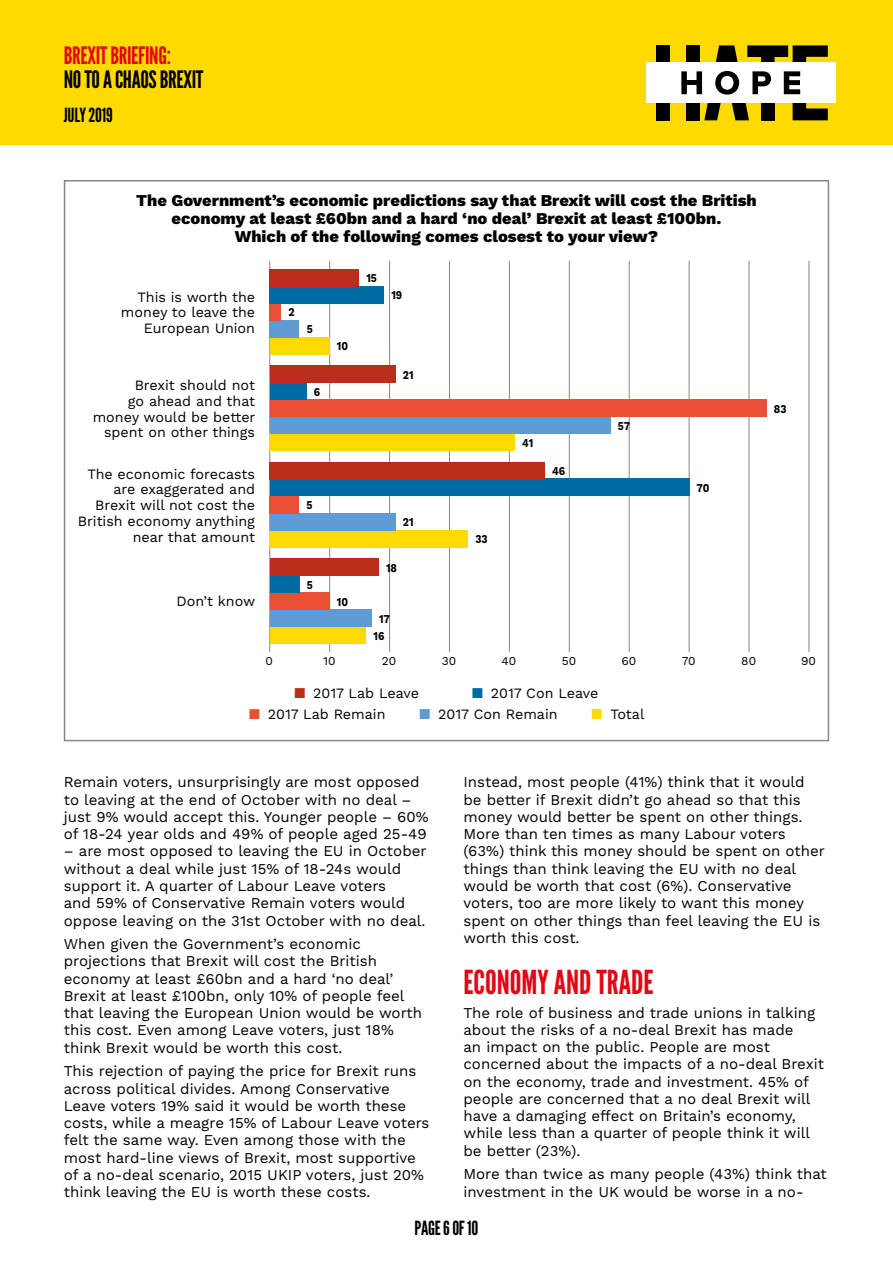
<style>
.page{position:relative;width:893px;height:1263px;background:#fff}
.page>*{position:absolute;margin:0;border:0;box-sizing:border-box;transform-origin:0 0}
.t1{font:33px "League Gothic";color:#e30613}
.t2{font:24px "League Gothic";letter-spacing:-.015em;color:#000}
.t3{font:24px "League Gothic";letter-spacing:-.015em;color:#e30613}
.t4{font:19.5px "League Gothic";letter-spacing:-.015em;color:#000}
.t5{font:800 16.5px/18px "Work Sans";color:#000;text-align:center}
.t6{font:15px/17.2px "Work Sans";color:#000}
.t7{font:14.25px/15.8px "Work Sans";color:#000;text-align:right}
.t8{font:700 12px "Work Sans";color:#000;scale:.86 1}
.t9{font:12px "Work Sans";color:#000}
.s1{color:#b92d1a}
.s2{color:#006aa3}
.s3{color:#e94f35}
.s4{color:#5e9ad3}
.s5{color:#ffda00}
</style>
<div class="page">
<div style="left:0;top:0;width:893px;height:145px;background:#ffda00"></div>
<div style="left:686px;top:45px;width:13px;height:18px;background:#000"></div>
<div style="left:656px;top:103px;width:14px;height:17px;background:#000"></div>
<div style="left:656px;top:45px;width:14px;height:18px;background:#000"></div>
<svg style="left:704px;top:103px;width:17px;height:17px"></svg>
<div style="left:686px;top:103px;width:13px;height:17px;background:#000"></div>
<svg style="left:732px;top:103px;width:17px;height:17px"></svg>
<svg style="left:716px;top:45px;width:22px;height:18px"></svg>
<div style="left:761px;top:103px;width:14px;height:17px;background:#000"></div>
<svg style="left:747px;top:45px;width:81px;height:18px"></svg>
<svg style="left:793px;top:103px;width:35px;height:17px"></svg>
<div style="left:646px;top:63px;width:190px;height:40px;background:#fff"></div>
<svg style="left:681px;top:71px;width:21px;height:23px"></svg>
<svg style="left:715px;top:71px;width:24px;height:24px"></svg>
<svg style="left:752px;top:71px;width:19px;height:23px"></svg>
<svg style="left:784px;top:71px;width:16px;height:23px"></svg>
<hr style="left:449px;top:261px;width:1px;height:391px;background:#878787">
<hr style="left:509px;top:261px;width:1px;height:391px;background:#878787">
<hr style="left:569px;top:261px;width:1px;height:391px;background:#878787">
<hr style="left:689px;top:261px;width:1px;height:391px;background:#878787">
<hr style="left:749px;top:261px;width:1px;height:391px;background:#878787">
<hr style="left:389px;top:261px;width:1px;height:391px;background:#878787">
<hr style="left:329px;top:261px;width:1px;height:391px;background:#878787">
<hr style="left:629px;top:261px;width:1px;height:391px;background:#878787">
<hr style="left:809px;top:261px;width:1px;height:391px;background:#878787">
<hr style="left:269px;top:261px;width:1px;height:391px;background:#878787">
<div style="left:270px;top:626px;width:96px;height:17px;background:#ffda00"></div>
<div style="left:270px;top:609px;width:102px;height:17px;background:#5e9ad3"></div>
<div style="left:270px;top:592px;width:59px;height:17px;background:#e94f35"></div>
<div style="left:270px;top:575px;width:30px;height:17px;background:#006aa3"></div>
<div style="left:270px;top:558px;width:109px;height:17px;background:#b92d1a"></div>
<div style="left:270px;top:530px;width:198px;height:17px;background:#ffda00"></div>
<div style="left:270px;top:513px;width:126px;height:17px;background:#5e9ad3"></div>
<div style="left:270px;top:496px;width:29px;height:17px;background:#e94f35"></div>
<div style="left:270px;top:479px;width:419px;height:17px;background:#006aa3"></div>
<div style="left:270px;top:462px;width:275px;height:17px;background:#b92d1a"></div>
<div style="left:270px;top:434px;width:245px;height:17px;background:#ffda00"></div>
<div style="left:270px;top:417px;width:341px;height:17px;background:#5e9ad3"></div>
<div style="left:270px;top:400px;width:497px;height:17px;background:#e94f35"></div>
<div style="left:270px;top:383px;width:36px;height:17px;background:#006aa3"></div>
<div style="left:270px;top:366px;width:126px;height:17px;background:#b92d1a"></div>
<div style="left:270px;top:337px;width:59px;height:17px;background:#ffda00"></div>
<div style="left:270px;top:320px;width:29px;height:17px;background:#5e9ad3"></div>
<div style="left:270px;top:303px;width:11px;height:17px;background:#e94f35"></div>
<div style="left:270px;top:286px;width:114px;height:17px;background:#006aa3"></div>
<div style="left:270px;top:269px;width:89px;height:17px;background:#b92d1a"></div>
<h2 class="t3" style="left:64px;top:42px;width:109px">BREXIT BRIEFING:</h2>
<h2 class="t2" style="left:64px;top:66px;width:141px">NO TO A CHAOS BREXIT</h2>
<h3 class="t4" style="left:64px;top:104px;width:50px">JULY 2019</h3>
<p class="t5" style="left:136px;top:192px;width:622px">The Government’s economic predictions say that Brexit will cost the British economy at least £60bn and a hard ‘no deal’ Brexit at least £100bn.<br>Which of the following comes closest to your view?</p>
<p class="t7" style="left:121px;top:289px;width:136px">This is worth the money to leave the<br>European Union</p>
<p class="t7" style="left:93px;top:378px;width:164px">Brexit should not<br>go ahead and that money would be better spent on other things</p>
<p class="t7" style="left:78px;top:466px;width:179px">The economic forecasts are exaggerated and<br>Brexit will not cost the<br>British economy anything near that amount</p>
<p class="t7" style="left:176px;top:594px;width:81px">Don’t know</p>
<p class="t8" style="left:289px;top:305px;width:9px">2</p>
<p class="t8" style="left:307px;top:322px;width:9px">5</p>
<p class="t8" style="left:314px;top:385px;width:9px">6</p>
<p class="t8" style="left:337px;top:339px;width:15px">10</p>
<p class="t8" style="left:366px;top:271px;width:14px">15</p>
<p class="t8" style="left:391px;top:288px;width:14px">19</p>
<p class="t8" style="left:403px;top:368px;width:14px">21</p>
<p class="t8" style="left:306px;top:498px;width:9px">5</p>
<p class="t8" style="left:307px;top:577px;width:9px">5</p>
<p class="t8" style="left:337px;top:594px;width:15px">10</p>
<p class="t8" style="left:403px;top:515px;width:14px">21</p>
<p class="t8" style="left:386px;top:560px;width:14px">18</p>
<p class="t8" style="left:379px;top:611px;width:14px">17</p>
<p class="t8" style="left:374px;top:628px;width:14px">16</p>
<p class="t8" style="left:475px;top:532px;width:16px">33</p>
<p class="t8" style="left:522px;top:436px;width:14px">41</p>
<p class="t8" style="left:552px;top:464px;width:17px">46</p>
<p class="t8" style="left:618px;top:419px;width:16px">57</p>
<p class="t8" style="left:697px;top:481px;width:16px">70</p>
<p class="t8" style="left:774px;top:402px;width:16px">83</p>
<p class="t9" style="left:266px;top:654px;width:9px">0</p>
<p class="t9" style="left:323px;top:654px;width:14px">10</p>
<p class="t9" style="left:382px;top:654px;width:16px">20</p>
<p class="t9" style="left:442px;top:654px;width:16px">30</p>
<p class="t9" style="left:502px;top:654px;width:16px">40</p>
<p class="t9" style="left:562px;top:654px;width:16px">50</p>
<p class="t9" style="left:621px;top:654px;width:16px">60</p>
<p class="t9" style="left:682px;top:654px;width:15px">70</p>
<p class="t9" style="left:741px;top:654px;width:16px">80</p>
<p class="t9" style="left:801px;top:654px;width:16px">90</p>
<p class="t7" style="left:294px;top:686px;width:126px"><span class="s1">■</span> 2017 Lab Leave</p>
<p class="t7" style="left:472px;top:686px;width:128px"><span class="s2">■</span> 2017 Con Leave</p>
<p class="t7" style="left:249px;top:706px;width:138px"><span class="s3">■</span> 2017 Lab Remain</p>
<p class="t7" style="left:419px;top:706px;width:140px"><span class="s4">■</span> 2017 Con Remain</p>
<p class="t7" style="left:592px;top:706px;width:54px"><span class="s5">■</span> Total</p>
<p class="t6" style="left:64px;top:774px;width:366px">Remain voters, unsurprisingly are most opposed to leaving at the end of October with no deal – just 9% would accept this. Younger people – 60% of 18-24 year olds and 49% of people aged 25-49</p>
<p class="t6" style="left:64px;top:843px;width:364px">– are most opposed to leaving the EU in October without a deal while just 15% of 18-24s would support it. A quarter of Labour Leave voters<br>and 59% of Conservative Remain voters would oppose leaving on the 31st October with no deal.</p>
<p class="t6" style="left:64px;top:936px;width:360px">When given the Government’s economic projections that Brexit will cost the British economy at least £60bn and a hard ‘no deal’ Brexit at least £100bn, only 10% of people feel that leaving the European Union would be worth this cost. Even among Leave voters, just 18% think Brexit would be worth this cost.</p>
<p class="t6" style="left:64px;top:1063px;width:367px">This rejection of paying the price for Brexit runs across political divides. Among Conservative Leave voters 19% said it would be worth these costs, while a meagre 15% of Labour Leave voters felt the same way. Even among those with the most hard-line views of Brexit, most supportive of a no-deal scenario, 2015 UKIP voters, just 20% think leaving the EU is worth these costs.</p>
<p class="t6" style="left:463px;top:774px;width:363px">Instead, most people (41%) think that it would be better if Brexit didn’t go ahead so that this money would better be spent on other things.<br>More than ten times as many Labour voters (63%) think this money should be spent on other things than think leaving the EU with no deal would be worth that cost (6%). Conservative voters, too are more likely to want this money spent on other things than feel leaving the EU is worth this cost.</p>
<h1 class="t1" style="left:463px;top:962px;width:192px">ECONOMY AND TRADE</h1>
<p class="t6" style="left:463px;top:1004px;width:362px">The role of business and trade unions in talking about the risks of a no-deal Brexit has made<br>an impact on the public. People are most concerned about the impacts of a no-deal Brexit on the economy, trade and investment. 45% of people are concerned that a no deal Brexit will have a damaging effect on Britain’s economy, while less than a quarter of people think it will be better (23%).</p>
<p class="t6" style="left:463px;top:1166px;width:365px">More than twice as many people (43%) think that investment in the UK would be worse in a no-</p>
<h3 class="t4" style="left:415px;top:1216px;width:65px">PAGE 6 OF 10</h3>
</div>
